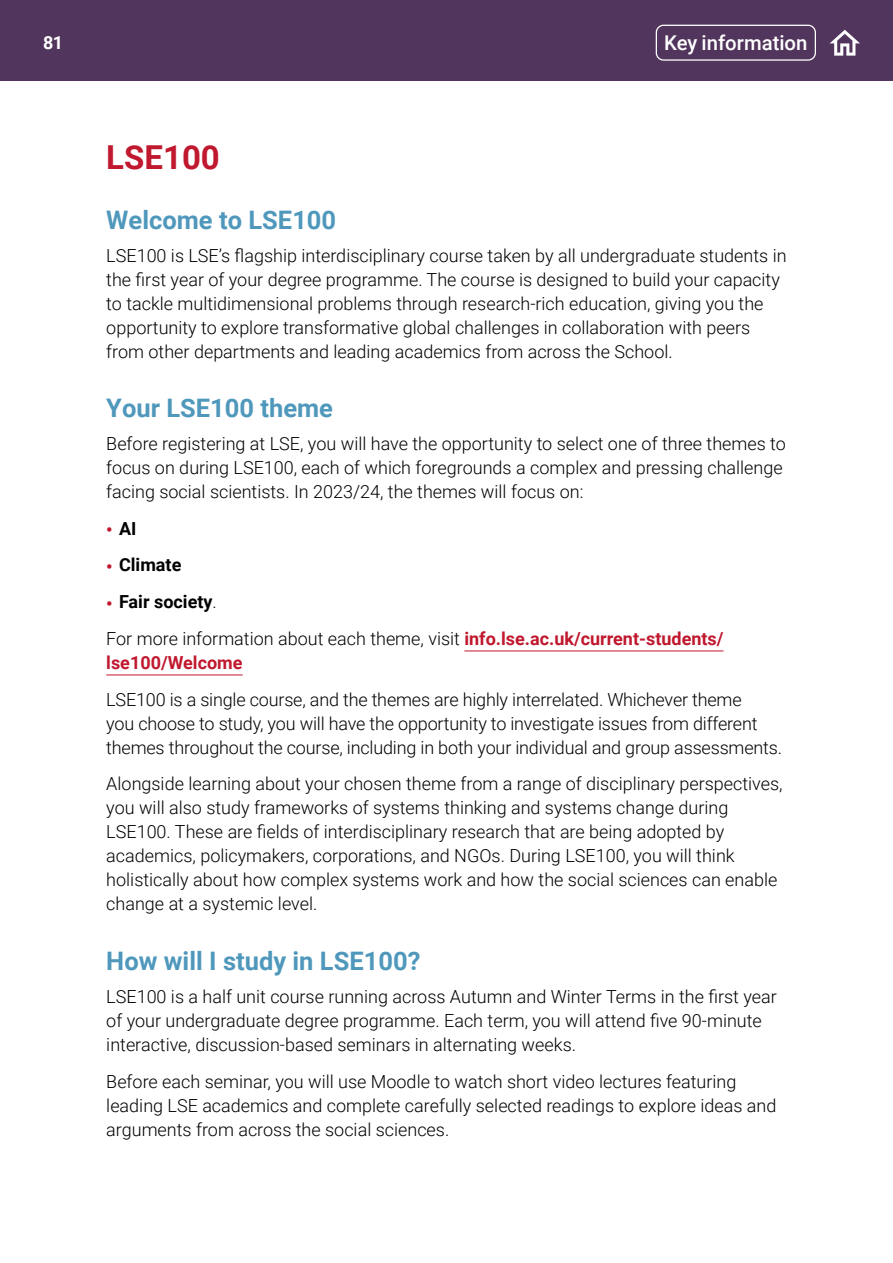
<style>
.page{position:relative;width:893px;height:1263px;background:#fff}
.page>*{position:absolute;margin:0;border:0;box-sizing:border-box;transform-origin:0 0}
.t1{font:700 33px "Roboto";color:#c0182e}
.t2{font:700 25.5px "Roboto";color:#4f98bc}
.t3{font:500 20.4px "Roboto";color:#fff}
.t4{font:300 18px/24px "Roboto";color:#000}
.t5{font:700 18px "Roboto";color:#c0182e}
.t6{font:700 18px "Roboto";color:#000}
.t7{font:700 18px "Roboto";color:#fff}
.s1{color:#c0182e}
.s2{font-weight:700;color:#c0182e}
.s3{font-weight:700}
</style>
<div class="page">
<div style="left:0;top:0;width:893px;height:81px;background:#52355d"></div>
<div style="left:656px;top:25px;width:160px;height:36px;border:1px solid #fff;border-radius:7px"></div>
<svg style="left:830px;top:30px;width:30px;height:26px"></svg>
<hr style="left:464px;top:651px;width:259px;height:1px;background:#c0182e">
<hr style="left:106px;top:675px;width:137px;height:1px;background:#c0182e">
<p class="t7" style="left:43px;top:30px;width:22px">81</p>
<p class="t3" style="left:664px;top:29px;width:145px">Key information</p>
<h1 class="t1" style="left:106px;top:134px;width:115px">LSE100</h1>
<h2 class="t2" style="left:106px;top:202px;width:231px">Welcome to LSE100</h2>
<p class="t4" style="left:106px;top:243px;width:682px">LSE100 is LSE’s flagship interdisciplinary course taken by all undergraduate students in the first year of your degree programme. The course is designed to build your capacity to tackle multidimensional problems through research-rich education, giving you the opportunity to explore transformative global challenges in collaboration with peers from other departments and leading academics from across the School.</p>
<h2 class="t2" style="left:106px;top:390px;width:228px">Your LSE100 theme</h2>
<p class="t4" style="left:106px;top:431px;width:681px">Before registering at LSE, you will have the opportunity to select one of three themes to focus on during LSE100, each of which foregrounds a complex and pressing challenge facing social scientists. In 2023/24, the themes will focus on:</p>
<p class="t6" style="left:106px;top:516px;width:32px"><span class="s1">•</span> AI</p>
<p class="t6" style="left:106px;top:552px;width:77px"><span class="s1">•</span> Climate</p>
<p class="t4" style="left:106px;top:583px;width:619px;line-height:36.8px"><span class="s2">•</span> <span class="s3">Fair society</span>.<br>For more information about each theme, visit <span class="s2">info.lse.ac.uk/current-students/</span></p>
<p class="t5" style="left:106px;top:650px;width:138px">lse100/Welcome</p>
<p class="t4" style="left:106px;top:687px;width:677px">LSE100 is a single course, and the themes are highly interrelated. Whichever theme<br>you choose to study, you will have the opportunity to investigate issues from different themes throughout the course, including in both your individual and group assessments.</p>
<p class="t4" style="left:106px;top:771px;width:678px">Alongside learning about your chosen theme from a range of disciplinary perspectives, you will also study frameworks of systems thinking and systems change during LSE100. These are fields of interdisciplinary research that are being adopted by academics, policymakers, corporations, and NGOs. During LSE100, you will think holistically about how complex systems work and how the social sciences can enable change at a systemic level.</p>
<h2 class="t2" style="left:106px;top:943px;width:316px">How will I study in LSE100?</h2>
<p class="t4" style="left:106px;top:984px;width:672px">LSE100 is a half unit course running across Autumn and Winter Terms in the first year of your undergraduate degree programme. Each term, you will attend five 90-minute interactive, discussion-based seminars in alternating weeks.</p>
<p class="t4" style="left:106px;top:1068px;width:672px">Before each seminar, you will use Moodle to watch short video lectures featuring leading LSE academics and complete carefully selected readings to explore ideas and arguments from across the social sciences.</p>
</div>
